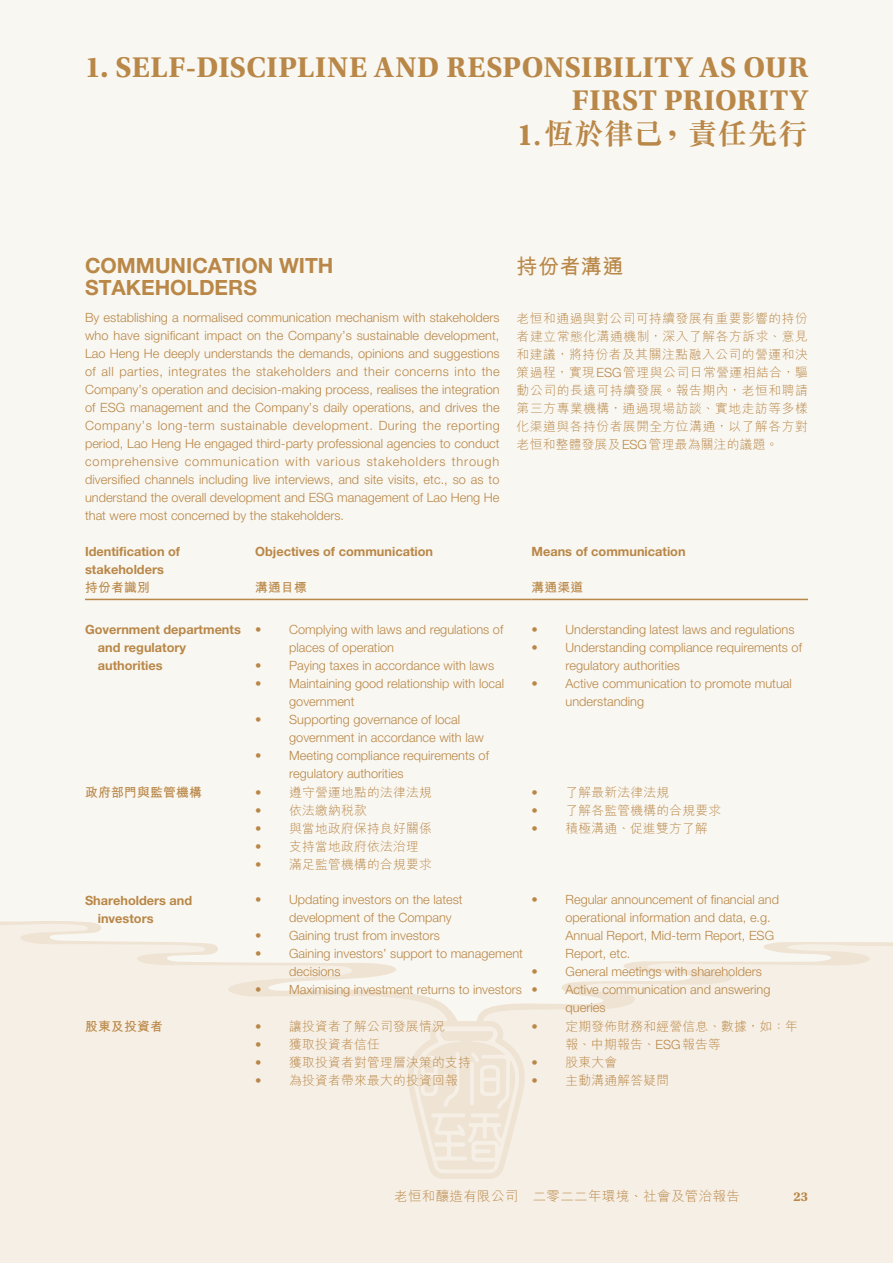
<style>
.page{position:relative;width:893px;height:1263px;background:#f9f7f2}
.page>*{position:absolute;margin:0;border:0;box-sizing:border-box;transform-origin:0 0}
.t1{font:700 30px/33px "Utopia Std";letter-spacing:.025em;color:#b98747;text-align:right}
.t2{font:700 30px "M Sung HK";letter-spacing:-.01em;color:#b98747}
._01_H1_E{font:700 21px/22.5px "Helvetica Neue LT Std";color:#b98747}
._001_H1_C{font:700 21px "M Hei HK";letter-spacing:.02em;color:#b98747}
.t3{font:300 13.5px "M Hei HK";letter-spacing:.025em;color:#b98747}
.t4{font:700 13.5px "Utopia Std";color:#b98747}
._50_Table_txt{font:300 12.75px/18px "Helvetica Neue LT Std";color:#b98747}
._00_txt_E{font:300 12.75px/18px "Helvetica Neue LT Std";color:#b98747;text-align:justify}
._50_Table_txt-2{font:300 12.75px/18px "M Hei HK";letter-spacing:.02em;color:#b98747}
._000_txt_C{font:300 12.75px/18px "M Hei HK";letter-spacing:.045em;color:#b98747;text-align:justify}
._50_Table_txt-3{font:700 12.75px/18px "Helvetica Neue LT Std";color:#b98747}
._50_Table_txt-4{font:700 12.75px "M Hei HK";letter-spacing:.02em;color:#b98747}
.s1{font-family:"Helvetica Neue LT Std"}
</style>
<div class="page">
<div style="left:0;top:1023px;width:893px;height:240px;background:#f6efe5"></div>
<svg style="left:0;top:921px;width:405px;height:102px;fill:#f6efe5"></svg>
<svg style="left:405px;top:942px;width:488px;height:237px"></svg>
<hr style="left:85px;top:599px;width:170px;height:1px;background:#b98747">
<hr style="left:255px;top:599px;width:276px;height:1px;background:#b98747">
<hr style="left:531px;top:599px;width:277px;height:1px;background:#b98747">
<h1 class="t1" style="left:85px;top:51px;width:724px">1. SELF-DISCIPLINE AND RESPONSIBILITY AS OUR<br>FIRST PRIORITY</h1>
<h1 class="t2" style="left:517px;top:118px;width:292px">1.恆於律己，責任先行</h1>
<p class="_001_H1_C" style="left:517px;top:251px;width:108px">持份者溝通</p>
<p class="_000_txt_C" style="left:517px;top:309px;width:293px">老恒和通過與對公司可持續發展有重要影響的持份者建立常態化溝通機制，深入了解各方訴求、意見和建議，將持份者及其關注點融入公司的營運和決策過程，實現<span class="s1">ESG</span>管理與公司日常營運相結合，驅動公司的長遠可持續發展。報告期內，老恒和聘請第三方專業機構，通過現場訪談、實地走訪等多樣化渠道與各持份者展開全方位溝通，以了解各方對老恒和整體發展及<span class="s1">ESG</span>管理最為關注的議題。</p>
<p class="_01_H1_E" style="left:85px;top:253px;width:250px">COMMUNICATION WITH<br>STAKEHOLDERS</p>
<p class="_00_txt_E" style="left:85px;top:308px;width:416px">By establishing a normalised communication mechanism with stakeholders who have significant impact on the Company’s sustainable development, Lao Heng He deeply understands the demands, opinions and suggestions of all parties, integrates the stakeholders and their concerns into the Company’s operation and decision-making process, realises the integration of ESG management and the Company’s daily operations, and drives the Company’s long-term sustainable development. During the reporting period, Lao Heng He engaged third-party professional agencies to conduct comprehensive communication with various stakeholders through diversified channels including live interviews, and site visits, etc., so as to understand the overall development and ESG management of Lao Heng He that were most concerned by the stakeholders.</p>
<p class="_50_Table_txt-3" style="left:85px;top:542px;width:97px">Identification of stakeholders</p>
<p class="_50_Table_txt-3" style="left:255px;top:542px;width:179px">Objectives of communication</p>
<p class="_50_Table_txt-3" style="left:531px;top:542px;width:156px">Means of communication</p>
<p class="_50_Table_txt-4" style="left:85px;top:578px;width:66px">持份者識別</p>
<p class="_50_Table_txt-4" style="left:255px;top:578px;width:53px">溝通目標</p>
<p class="_50_Table_txt-4" style="left:531px;top:578px;width:53px">溝通渠道</p>
<p class="_50_Table_txt-3" style="left:85px;top:620px;width:157px">Government departments</p>
<p class="_50_Table_txt-3" style="left:98px;top:638px;width:90px">and regulatory</p>
<p class="_50_Table_txt-3" style="left:98px;top:656px;width:66px">authorities</p>
<p class="_50_Table_txt" style="left:289px;top:620px;width:216px;text-indent:-34px">• Complying with laws and regulations of places of operation</p>
<p class="_50_Table_txt" style="left:255px;top:656px;width:241px">• Paying taxes in accordance with laws</p>
<p class="_50_Table_txt" style="left:289px;top:674px;width:216px;text-indent:-34px">• Maintaining good relationship with local government</p>
<p class="_50_Table_txt" style="left:289px;top:710px;width:196px;text-indent:-34px">• Supporting governance of local government in accordance with law</p>
<p class="_50_Table_txt" style="left:289px;top:746px;width:201px;text-indent:-34px">• Meeting compliance requirements of regulatory authorities</p>
<p class="_50_Table_txt" style="left:531px;top:620px;width:265px">• Understanding latest laws and regulations</p>
<p class="_50_Table_txt" style="left:566px;top:638px;width:238px;text-indent:-34px">• Understanding compliance requirements of regulatory authorities</p>
<p class="_50_Table_txt" style="left:566px;top:674px;width:228px;text-indent:-34px">• Active communication to promote mutual understanding</p>
<p class="_50_Table_txt-4" style="left:85px;top:783px;width:118px">政府部門與監管機構</p>
<p class="_50_Table_txt-2" style="left:255px;top:783px;width:178px"><span class="s1">•</span> 遵守營運地點的法律法規</p>
<p class="_50_Table_txt-2" style="left:255px;top:801px;width:113px"><span class="s1">•</span> 依法繳納稅款</p>
<p class="_50_Table_txt-2" style="left:255px;top:819px;width:178px"><span class="s1">•</span> 與當地政府保持良好關係</p>
<p class="_50_Table_txt-2" style="left:255px;top:837px;width:165px"><span class="s1">•</span> 支持當地政府依法治理</p>
<p class="_50_Table_txt-2" style="left:255px;top:855px;width:178px"><span class="s1">•</span> 滿足監管機構的合規要求</p>
<p class="_50_Table_txt-2" style="left:531px;top:783px;width:139px"><span class="s1">•</span> 了解最新法律法規</p>
<p class="_50_Table_txt-2" style="left:531px;top:801px;width:191px"><span class="s1">•</span> 了解各監管機構的合規要求</p>
<p class="_50_Table_txt-2" style="left:531px;top:819px;width:178px"><span class="s1">•</span> 積極溝通、促進雙方了解</p>
<p class="_50_Table_txt-3" style="left:85px;top:891px;width:109px">Shareholders and</p>
<p class="_50_Table_txt-3" style="left:98px;top:909px;width:57px">investors</p>
<p class="_50_Table_txt" style="left:289px;top:890px;width:175px;text-indent:-34px">• Updating investors on the latest development of the Company</p>
<p class="_50_Table_txt" style="left:255px;top:926px;width:186px">• Gaining trust from investors</p>
<p class="_50_Table_txt" style="left:289px;top:944px;width:235px;text-indent:-34px">• Gaining investors’ support to management decisions</p>
<p class="_50_Table_txt" style="left:255px;top:980px;width:268px">• Maximising investment returns to investors</p>
<p class="_50_Table_txt-4" style="left:85px;top:1017px;width:79px">股東及投資者</p>
<p class="_50_Table_txt-2" style="left:255px;top:1017px;width:191px"><span class="s1">•</span> 讓投資者了解公司發展情況</p>
<p class="_50_Table_txt-2" style="left:255px;top:1035px;width:126px"><span class="s1">•</span> 獲取投資者信任</p>
<p class="_50_Table_txt-2" style="left:255px;top:1053px;width:217px"><span class="s1">•</span> 獲取投資者對管理層決策的支持</p>
<p class="_50_Table_txt-2" style="left:255px;top:1071px;width:204px"><span class="s1">•</span> 為投資者帶來最大的投資回報</p>
<p class="_50_Table_txt" style="left:566px;top:890px;width:215px;text-indent:-34px">• Regular announcement of financial and operational information and data, e.g.<br>Annual Report, Mid-term Report, ESG<br>Report, etc.</p>
<p class="_50_Table_txt" style="left:531px;top:962px;width:232px">• General meetings with shareholders</p>
<p class="_50_Table_txt" style="left:566px;top:980px;width:206px;text-indent:-34px">• Active communication and answering queries</p>
<p class="_50_Table_txt-2" style="left:566px;top:1017px;width:234px;text-indent:-34px"><span class="s1">•</span> 定期發佈財務和經營信息、數據，如：年報、中期報告、<span class="s1">ESG</span>報告等</p>
<p class="_50_Table_txt-2" style="left:531px;top:1053px;width:87px"><span class="s1">•</span> 股東大會</p>
<p class="_50_Table_txt-2" style="left:531px;top:1071px;width:139px"><span class="s1">•</span> 主動溝通解答疑問</p>
<p class="t3" style="left:394px;top:1189px;width:347px">老恒和釀造有限公司 二零二二年環境、社會及管治報告</p>
<p class="t4" style="left:794px;top:1188px;width:16px">23</p>
</div>
